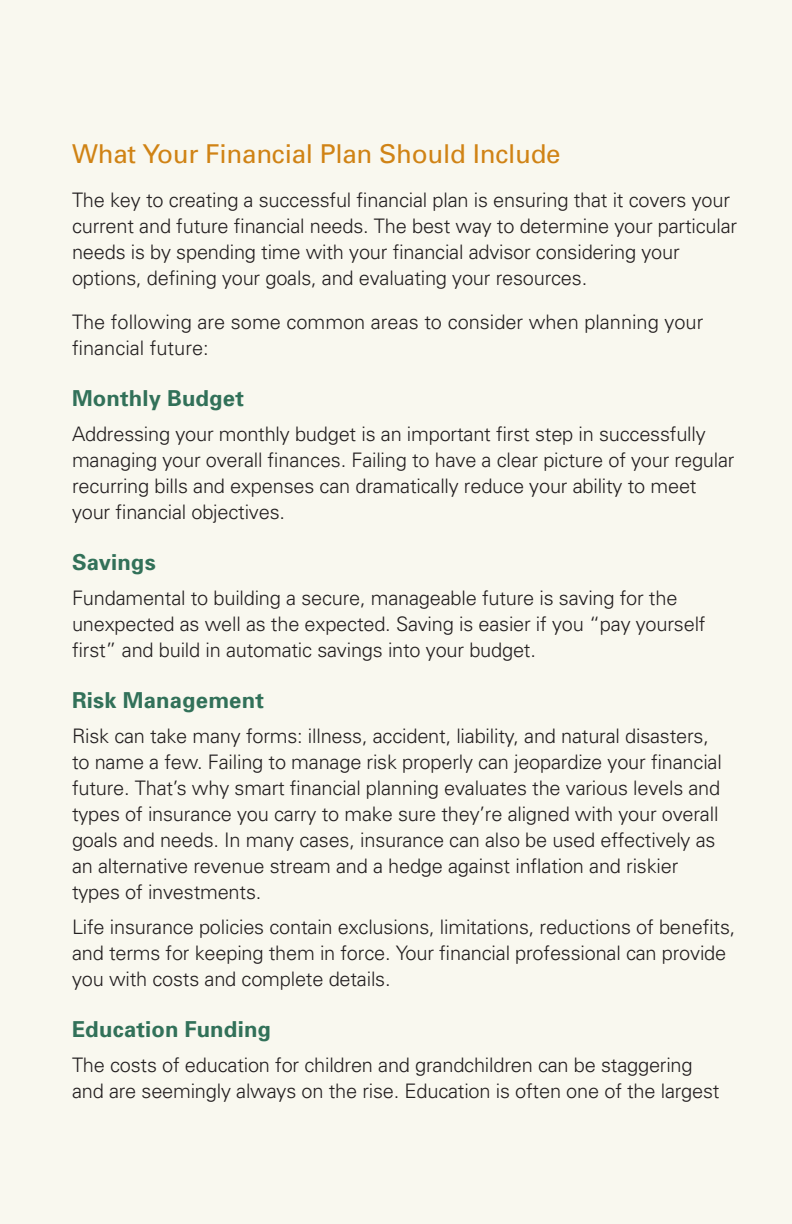
<style>
.page{position:relative;width:792px;height:1224px;background:#f9f8ef}
.page>*{position:absolute;margin:0;border:0;box-sizing:border-box;transform-origin:0 0}
.t1{font:26px "Univers";letter-spacing:-.01em;color:#d08315}
.t2{font:700 22px "Univers";letter-spacing:.01em;color:#327159}
.t3{font:300 20px/26px "Univers";letter-spacing:-.01em;color:#231f20}
</style>
<div class="page">
<h1 class="t1" style="left:72px;top:138px;width:490px">What Your Financial Plan Should Include</h1>
<p class="t3" style="left:72px;top:187px;width:667px">The key to creating a successful financial plan is ensuring that it covers your current and future financial needs. The best way to determine your particular needs is by spending time with your financial advisor considering your options, defining your goals, and evaluating your resources.</p>
<p class="t3" style="left:72px;top:309px;width:633px">The following are some common areas to consider when planning your financial future:</p>
<p class="t2" style="left:72px;top:384px;width:174px">Monthly Budget</p>
<p class="t3" style="left:72px;top:421px;width:664px">Addressing your monthly budget is an important first step in successfully managing your overall finances. Failing to have a clear picture of your regular recurring bills and expenses can dramatically reduce your ability to meet your financial objectives.</p>
<p class="t2" style="left:72px;top:548px;width:85px">Savings</p>
<p class="t3" style="left:72px;top:585px;width:635px">Fundamental to building a secure, manageable future is saving for the unexpected as well as the expected. Saving is easier if you “pay yourself first” and build in automatic savings into your budget.</p>
<p class="t2" style="left:72px;top:686px;width:194px">Risk Management</p>
<p class="t3" style="left:72px;top:723px;width:651px">Risk can take many forms: illness, accident, liability, and natural disasters, to name a few. Failing to manage risk properly can jeopardize your financial future. That’s why smart financial planning evaluates the various levels and types of insurance you carry to make sure they’re aligned with your overall goals and needs. In many cases, insurance can also be used effectively as an alternative revenue stream and a hedge against inflation and riskier types of investments.</p>
<p class="t3" style="left:72px;top:914px;width:665px">Life insurance policies contain exclusions, limitations, reductions of benefits, and terms for keeping them in force. Your financial professional can provide you with costs and complete details.</p>
<p class="t2" style="left:72px;top:1015px;width:200px">Education Funding</p>
<p class="t3" style="left:72px;top:1052px;width:649px">The costs of education for children and grandchildren can be staggering and are seemingly always on the rise. Education is often one of the largest</p>
</div>
